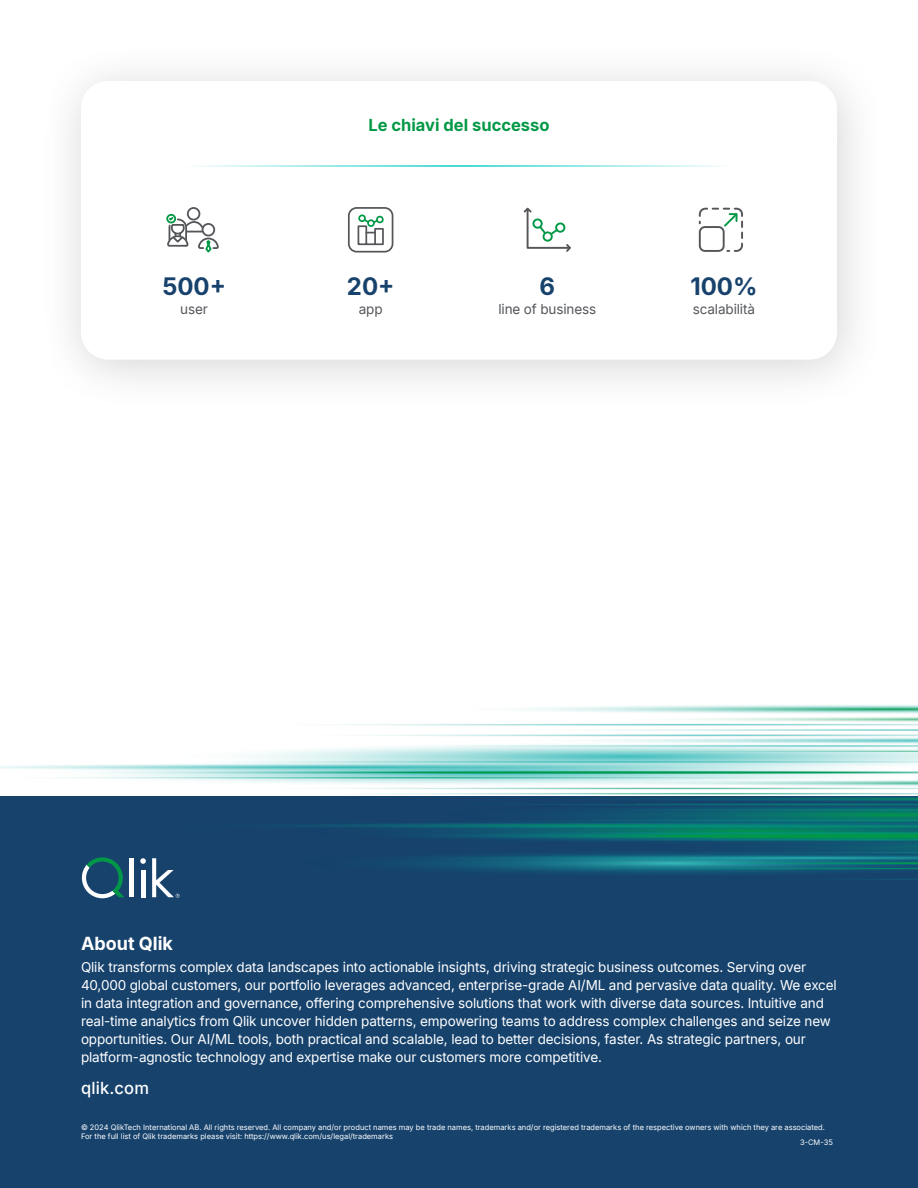
<style>
.page{position:relative;width:918px;height:1188px;background:#fff}
.page>*{position:absolute;margin:0;border:0;box-sizing:border-box;transform-origin:0 0}
.Standard_Title{font:700 24px "Inter";color:#16426c}
.t1{font:700 18px "Inter";color:#fff}
.Standard_Title-2{font:700 16.5px "Inter";color:#009845}
.t2{font:500 16.5px "Inter";letter-spacing:.01em;color:#fff}
.t3{font:13.5px/18px "Inter";letter-spacing:-.01em;color:#fff}
.Standard_Copy{font:13.5px "Inter";letter-spacing:-.01em;color:#54565a}
.t4{font:7.5px/9px "Inter";color:#fff}
</style>
<div class="page">
<div style="left:0;top:796px;width:918px;height:392px;background:#16426c"></div>
<img style="left:0;top:705px;width:918px;height:194px">
<div style="left:39px;top:41px;width:847px;height:370px;background:#54565a;opacity:.25"></div>
<div style="left:81px;top:81px;width:756px;height:279px;background:#fff;border-radius:27px"></div>
<svg style="left:698px;top:207px;width:45px;height:45px"></svg>
<svg style="left:523px;top:207px;width:48px;height:45px"></svg>
<div style="left:555px;top:222px;width:10px;height:11px;border:2px solid #009845;border-radius:50%"></div>
<div style="left:543px;top:231px;width:10px;height:11px;border:2px solid #009845;border-radius:50%"></div>
<div style="left:532px;top:218px;width:11px;height:11px;border:2px solid #009845;border-radius:50%"></div>
<div style="left:348px;top:207px;width:45px;height:46px;border:2px solid #54565a;border-radius:8px"></div>
<div style="left:358px;top:214px;width:8px;height:8px;border:2px solid #009845;border-radius:50%"></div>
<div style="left:376px;top:216px;width:8px;height:7px;border:2px solid #009845;border-radius:50%"></div>
<svg style="left:357px;top:218px;width:27px;height:28px"></svg>
<div style="left:166px;top:214px;width:10px;height:9px;border:2px solid #009845;border-radius:50%"></div>
<div style="left:187px;top:207px;width:13px;height:14px;border:2px solid #54565a;border-radius:50%"></div>
<svg style="left:166px;top:215px;width:53px;height:38px"></svg>
<hr style="left:130px;top:858px;width:4px;height:39px;background:#fff">
<hr style="left:141px;top:870px;width:4px;height:27px;background:#fff">
<svg style="left:140px;top:858px;width:6px;height:6px"></svg>
<svg style="left:82px;top:857px;width:42px;height:41px"></svg>
<svg style="left:152px;top:858px;width:28px;height:40px"></svg>
<p class="Standard_Title" style="left:162px;top:268px;width:65px">500+</p>
<p class="Standard_Copy" style="left:180px;top:299px;width:29px">user</p>
<p class="Standard_Title-2" style="left:368px;top:112px;width:183px">Le chiavi del successo</p>
<p class="Standard_Title" style="left:347px;top:268px;width:49px">20+</p>
<p class="Standard_Copy" style="left:359px;top:299px;width:25px">app</p>
<p class="Standard_Title" style="left:540px;top:268px;width:17px">6</p>
<p class="Standard_Copy" style="left:498px;top:299px;width:99px">line of business</p>
<p class="Standard_Title" style="left:690px;top:268px;width:69px">100%</p>
<p class="Standard_Copy" style="left:693px;top:299px;width:64px">scalabilità</p>
<h2 class="t1" style="left:81px;top:930px;width:94px">About Qlik</h2>
<p class="t3" style="left:81px;top:957px;width:757px">Qlik transforms complex data landscapes into actionable insights, driving strategic business outcomes. Serving over 40,000 global customers, our portfolio leverages advanced, enterprise-grade AI/ML and pervasive data quality. We excel in data integration and governance, offering comprehensive solutions that work with diverse data sources. Intuitive and real-time analytics from Qlik uncover hidden patterns, empowering teams to address complex challenges and seize new opportunities. Our AI/ML tools, both practical and scalable, lead to better decisions, faster. As strategic partners, our platform-agnostic technology and expertise make our customers more competitive.</p>
<p class="t2" style="left:81px;top:1076px;width:70px">qlik.com</p>
<p class="t4" style="left:81px;top:1122px;width:745px">© 2024 QlikTech International AB. All rights reserved. All company and/or product names may be trade names, trademarks and/or registered trademarks of the respective owners with which they are associated.<br>For the full list of Qlik trademarks please visit: https://www.qlik.com/us/legal/trademarks</p>
<p class="t4" style="left:800px;top:1137px;width:34px">3-CM-35</p>
</div>
